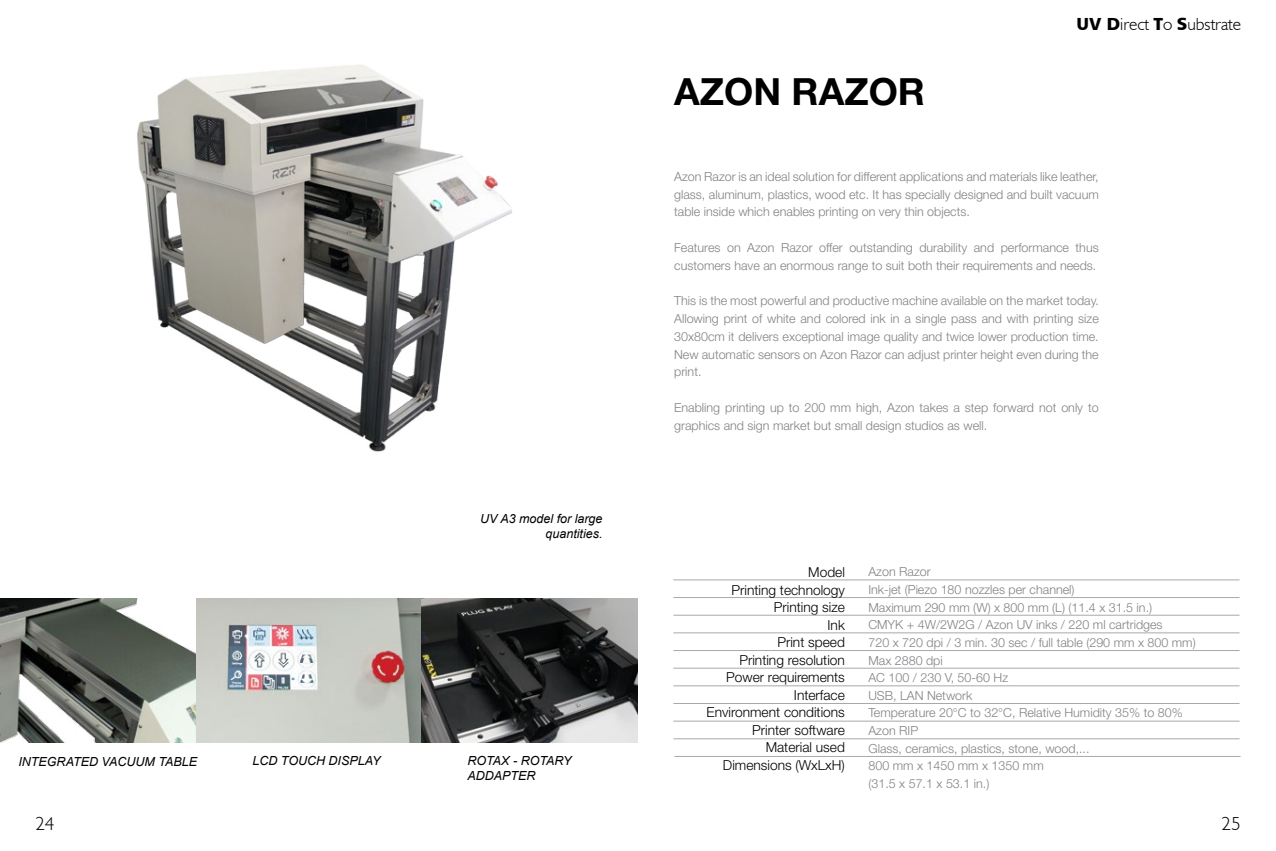
<style>
.page{position:relative;width:1276px;height:851px;background:#fff}
.page>*{position:absolute;margin:0;border:0;box-sizing:border-box;transform-origin:0 0}
.t1{font:700 37.5px "Helvetica Neue LT Std";color:#000}
.t2{font:300 18.75px "Humanist 521 BT";color:#000}
.t3{font:300 17.5px "Humanist 521 BT";color:#000}
.t4{font:300 13.75px/17.5px "Helvetica Neue LT Std";color:#000;text-align:right}
.t5{font:300 12.5px/17.6px "Helvetica Neue LT Std";color:#808285}
.t6{font:italic 12.5px/15px "Arial";color:#000}
.s1{font-family:"Humanist 777 BT Black B";font-weight:400}
</style>
<div class="page">
<hr style="left:673px;top:579px;width:566px;height:1px;background:#a7a9ac">
<hr style="left:673px;top:597px;width:566px;height:1px;background:#a7a9ac">
<hr style="left:673px;top:632px;width:566px;height:1px;background:#a7a9ac">
<hr style="left:673px;top:650px;width:566px;height:1px;background:#a7a9ac">
<hr style="left:673px;top:667px;width:566px;height:1px;background:#a7a9ac">
<hr style="left:673px;top:685px;width:566px;height:1px;background:#a7a9ac">
<hr style="left:673px;top:703px;width:566px;height:1px;background:#a7a9ac">
<hr style="left:673px;top:720px;width:566px;height:1px;background:#a7a9ac">
<hr style="left:673px;top:738px;width:566px;height:1px;background:#a7a9ac">
<hr style="left:674px;top:756px;width:566px;height:1px;background:#a7a9ac">
<hr style="left:673px;top:615px;width:566px;height:1px;background:#a7a9ac">
<img style="left:0;top:598px;width:638px;height:144px">
<img style="left:137px;top:65px;width:375px;height:387px">
<h1 class="t1" style="left:674px;top:68px;width:252px">AZON RAZOR</h1>
<h3 class="t3" style="left:1076px;top:13px;width:166px"><span class="s1">UV D</span>irect <span class="s1">T</span>o <span class="s1">S</span>ubstrate</h3>
<p class="t6" style="left:18px;top:753px;width:180px">INTEGRATED VACUUM TABLE</p>
<p class="t6" style="left:252px;top:752px;width:130px">LCD TOUCH DISPLAY</p>
<p class="t6" style="left:480px;top:511px;width:124px;text-align:right">UV A3 model for large quantities.</p>
<p class="t6" style="left:467px;top:753px;width:105px">ROTAX - ROTARY<br>ADDAPTER</p>
<p class="t5" style="left:674px;top:167px;width:426px;text-align:justify">Azon Razor is an ideal solution for different applications and materials like leather, glass, aluminum, plastics, wood etc. It has specially designed and built vacuum table inside which enables printing on very thin objects.</p>
<p class="t5" style="left:674px;top:238px;width:426px">Features on Azon Razor offer outstanding durability and performance thus customers have an enormous range to suit both their requirements and needs.</p>
<p class="t5" style="left:674px;top:291px;width:426px;text-align:justify">This is the most powerful and productive machine available on the market today.<br>Allowing print of white and colored ink in a single pass and with printing size 30x80cm it delivers exceptional image quality and twice lower production time.<br>New automatic sensors on Azon Razor can adjust printer height even during the print.</p>
<p class="t5" style="left:674px;top:398px;width:426px">Enabling printing up to 200 mm high, Azon takes a step forward not only to graphics and sign market but small design studios as well.</p>
<p class="t4" style="left:706px;top:563px;width:140px">Model<br>Printing technology<br>Printing size<br>Ink<br>Print speed<br>Printing resolution<br>Power requirements<br>Interface<br>Environment conditions<br>Printer software<br>Material used<br>Dimensions (WxLxH)</p>
<p class="t5" style="left:868px;top:562px;width:329px">Azon Razor<br>Ink-jet (Piezo 180 nozzles per channel)<br>Maximum 290 mm (W) x 800 mm (L) (11.4 x 31.5 in.)<br>CMYK + 4W/2W2G / Azon UV inks / 220 ml cartridges<br>720 x 720 dpi / 3 min. 30 sec / full table (290 mm x 800 mm)<br>Max 2880 dpi<br>AC 100 / 230 V, 50-60 Hz<br>USB, LAN Network<br>Temperature 20°C to 32°C, Relative Humidity 35% to 80%<br>Azon RIP<br>Glass, ceramics, plastics, stone, wood,...<br>800 mm x 1450 mm x 1350 mm<br>(31.5 x 57.1 x 53.1 in.)</p>
<h2 class="t2" style="left:35px;top:811px;width:20px">24</h2>
<h2 class="t2" style="left:1221px;top:811px;width:20px">25</h2>
</div>
